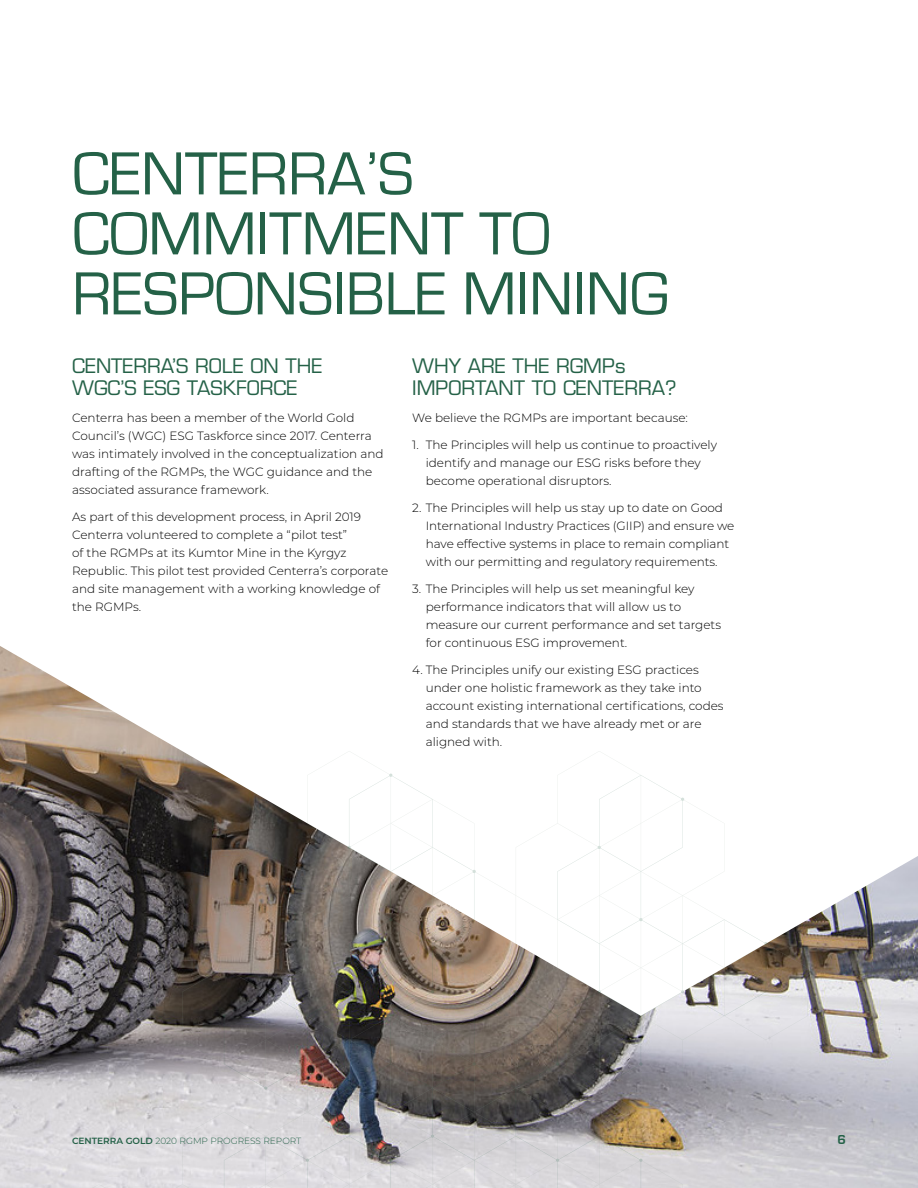
<style>
.page{position:relative;width:918px;height:1188px;background:#fff}
.page>*{position:absolute;margin:0;border:0;box-sizing:border-box;transform-origin:0 0}
.t1{font:63px/60px "Eurostile";color:#246147}
.t2{font:19.5px/22.5px "Eurostile";color:#246147}
.t3{font:700 13.5px "Eurostile";color:#246147}
.Body{font:300 12px/18px "Montserrat";color:#000}
.t4{font:300 9px "Montserrat";color:#246147}
.s1{font-weight:600}
</style>
<div class="page">
<img style="left:0;top:1016px;width:918px;height:172px">
<svg style="left:0;top:646px;width:918px;height:370px"></svg>
<svg style="left:57px;top:751px;width:751px;height:437px"></svg>
<img style="left:97px;top:774px;width:671px;height:414px">
<h2 class="t1" style="left:72px;top:145px;width:598px">CENTERRA’S<br>COMMITMENT TO<br>RESPONSIBLE MINING</h2>
<h2 class="t2" style="left:72px;top:354px;width:252px">CENTERRA’S ROLE ON THE<br>WGC’S ESG TASKFORCE</h2>
<p class="Body" style="left:72px;top:409px;width:313px">Centerra has been a member of the World Gold Council’s (WGC) ESG Taskforce since 2017. Centerra was intimately involved in the conceptualization and drafting of the RGMPs, the WGC guidance and the associated assurance framework.</p>
<p class="Body" style="left:72px;top:508px;width:318px">As part of this development process, in April 2019<br>Centerra volunteered to complete a “pilot test”<br>of the RGMPs at its Kumtor Mine in the Kyrgyz Republic. This pilot test provided Centerra’s corporate and site management with a working knowledge of the RGMPs.</p>
<h2 class="t2" style="left:412px;top:354px;width:266px">WHY ARE THE RGMPs<br>IMPORTANT TO CENTERRA?</h2>
<p class="Body" style="left:412px;top:409px;width:277px">We believe the RGMPs are important because:</p>
<p class="Body" style="left:426px;top:436px;width:293px;text-indent:-14px">1. The Principles will help us continue to proactively identify and manage our ESG risks before they become operational disruptors.</p>
<p class="Body" style="left:426px;top:499px;width:310px;text-indent:-14px">2. The Principles will help us stay up to date on Good International Industry Practices (GIIP) and ensure we have effective systems in place to remain compliant with our permitting and regulatory requirements.</p>
<p class="Body" style="left:426px;top:580px;width:297px;text-indent:-14px">3. The Principles will help us set meaningful key performance indicators that will allow us to measure our current performance and set targets for continuous ESG improvement.</p>
<p class="Body" style="left:426px;top:661px;width:299px;text-indent:-14px">4. The Principles unify our existing ESG practices under one holistic framework as they take into account existing international certifications, codes and standards that we have already met or are aligned with.</p>
<p class="t4" style="left:72px;top:1135px;width:231px"><span class="s1">CENTERRA GOLD</span> 2020 RGMP PROGRESS REPORT</p>
<p class="t3" style="left:837px;top:1133px;width:10px">6</p>
</div>
